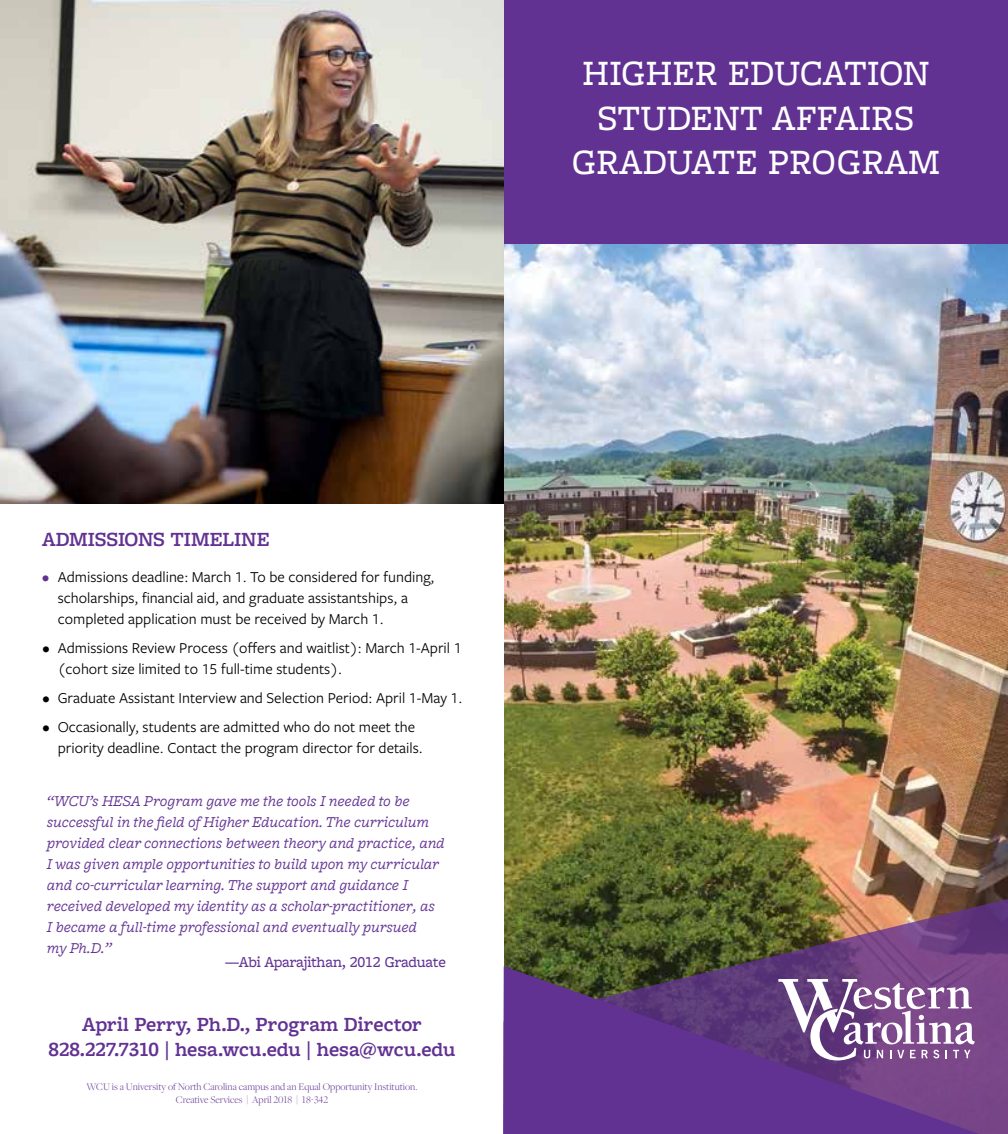
<style>
.page{position:relative;width:1008px;height:1134px;background:#fff}
.page>*{position:absolute;margin:0;border:0;box-sizing:border-box;transform-origin:0 0}
.t1{font:500 37.1px/44.4px "Freight Macro Pro";letter-spacing:.01em;color:#fff;text-align:center}
.t2{font:600 21px/25.2px "Freight Macro Pro";color:#623293;text-align:center}
.t3{font:15.75px/21px "Freight Sans Pro";color:#000}
.t4{font:italic 15.75px/21px "Freight Macro Pro";letter-spacing:-.01em;color:#623293}
.t5{font:500 15.75px "Freight Macro Pro";letter-spacing:-.01em;color:#623293}
.t6{font:300 10.5px/12.6px "Freight Disp Pro";color:#623293;text-align:center}
.s1{font-weight:600;color:#623293}
</style>
<div class="page">
<img style="left:0;top:0;width:504px;height:504px">
<img style="left:504px;top:243px;width:504px;height:652px">
<div style="left:504px;top:0;width:504px;height:243px;background:#623293"></div>
<img style="left:504px;top:895px;width:504px;height:239px">
<svg style="left:503px;top:966px;width:476px;height:168px;background:#613786"></svg>
<svg style="left:778px;top:979px;width:197px;height:82px"></svg>
<h1 class="t1" style="left:572px;top:50px;width:369px">HIGHER EDUCATION<br>STUDENT AFFAIRS<br>GRADUATE PROGRAM</h1>
<h2 class="t2" style="left:42px;top:526px;width:229px">ADMISSIONS TIMELINE</h2>
<p class="t3" style="left:58px;top:566px;width:378px;text-indent:-16px"><span class="s1">•</span> Admissions deadline: March 1. To be considered for funding, scholarships, financial aid, and graduate assistantships, a completed application must be received by March 1.</p>
<p class="t3" style="left:58px;top:637px;width:405px;text-indent:-16px">• Admissions Review Process (offers and waitlist): March 1-April 1 (cohort size limited to 15 full-time students).</p>
<p class="t3" style="left:42px;top:687px;width:422px">• Graduate Assistant Interview and Selection Period: April 1-May 1.</p>
<p class="t3" style="left:58px;top:716px;width:367px;text-indent:-16px">• Occasionally, students are admitted who do not meet the priority deadline. Contact the program director for details.</p>
<p class="t4" style="left:47px;top:790px;width:399px">“WCU’s HESA Program gave me the tools I needed to be successful in the field of Higher Education. The curriculum provided clear connections between theory and practice, and I was given ample opportunities to build upon my curricular and co-curricular learning. The support and guidance I received developed my identity as a scholar-practitioner, as<br>I became a full-time professional and eventually pursued<br>my Ph.D.”</p>
<p class="t5" style="left:225px;top:951px;width:223px">—Abi Aparajithan, 2012 Graduate</p>
<h2 class="t2" style="left:49px;top:1011px;width:408px">April Perry, Ph.D., Program Director<br>828.227.7310 | hesa.wcu.edu | hesa@wcu.edu</h2>
<p class="t6" style="left:87px;top:1080px;width:332px">WCU is a University of North Carolina campus and an Equal Opportunity Institution.<br>Creative Services | April 2018 | 18-342</p>
</div>
